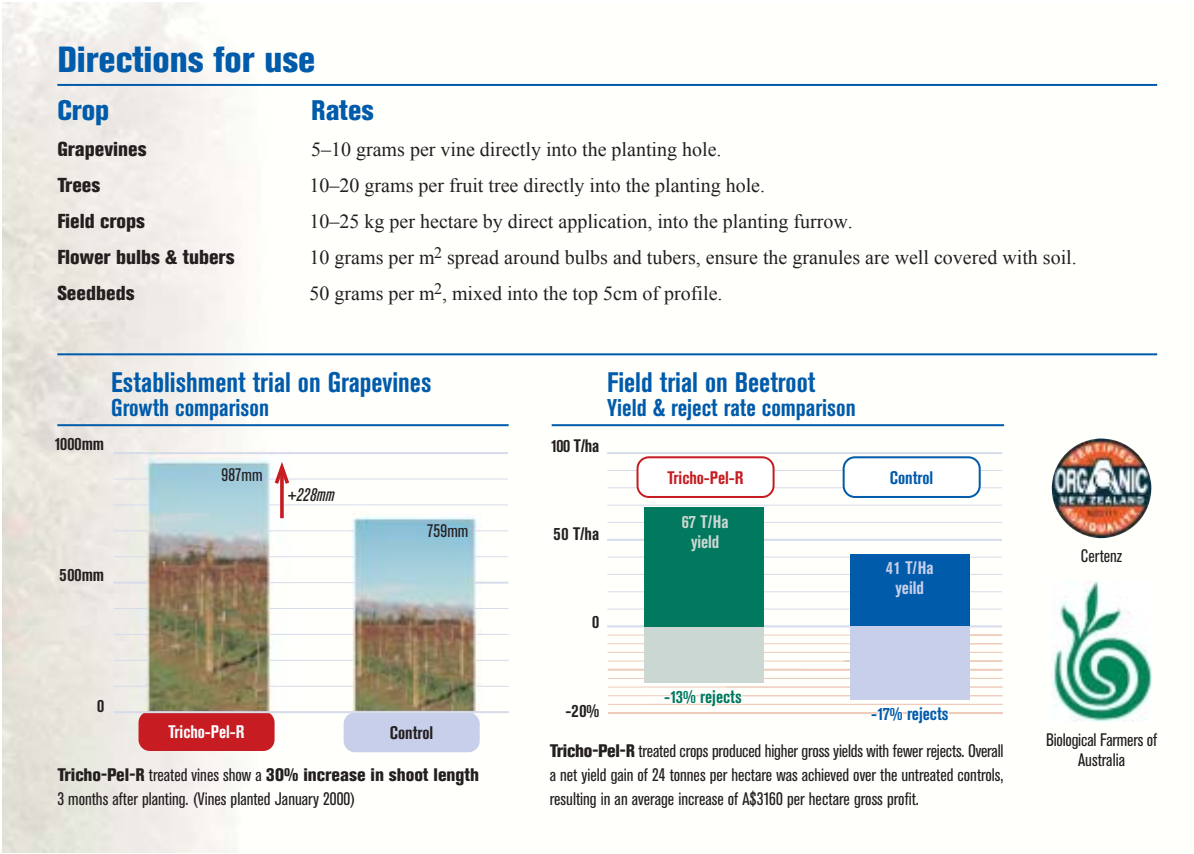
<style>
.page{position:relative;width:1194px;height:854px;background:#fff}
.page>*{position:absolute;margin:0;border:0;box-sizing:border-box;transform-origin:0 0}
.t1{font:800 condensed 36px "Akzidenz Grotesk BE";color:#005baa}
.t2{font:700 condensed 28px "Akzidenz Grotesk BE";color:#005baa}
.t3{font:800 condensed 28px "Akzidenz Grotesk BE";color:#005baa}
.t4{font:700 condensed 24px "Akzidenz Grotesk BE";color:#005baa}
.t5{font:20px "Times New Roman";color:#231f1f}
.t6{font:800 condensed 20px "Akzidenz Grotesk BE";color:#231f1f}
.t7{font:condensed 18px/24px "Akzidenz Grotesk BE";color:#231f1f;text-align:center}
.t8{font:700 condensed 18px "Akzidenz Grotesk BE";color:#231f1f}
.t9{font:700 condensed 18px "Akzidenz Grotesk BE";color:#005baa}
.t10{font:700 condensed 18px "Akzidenz Grotesk BE";letter-spacing:-.01em;color:#fff}
.t11{font:700 condensed 18px "Akzidenz Grotesk BE";letter-spacing:-.01em;color:#c61c22}
.t12{font:700 condensed 18px/20px "Akzidenz Grotesk BE";color:#c7cfea;text-align:center}
.t13{font:700 condensed 18px "Akzidenz Grotesk BE";color:#00795e}
.t14{font:700 condensed 18px/20px "Akzidenz Grotesk BE";color:#cbd7d2;text-align:center}
.t15{font:italic 500 condensed 18px "Akzidenz Grotesk BE";letter-spacing:.01em;color:#231f1f}
.s1{font-weight:800}
</style>
<div class="page">
<img style="left:2px;top:2px;width:1156px;height:850px">
<hr style="left:608px;top:712px;width:395px;height:2px;background:#efcbbc">
<hr style="left:57px;top:84px;width:1100px;height:2px;background:#005baa">
<img style="left:1052px;top:439px;width:100px;height:99px">
<img style="left:1052px;top:580px;width:100px;height:142px">
<hr style="left:57px;top:353px;width:1100px;height:2px;background:#005baa">
<div style="left:139px;top:711px;width:136px;height:40px;background:#c61c22;border-radius:11px"></div>
<div style="left:344px;top:713px;width:136px;height:39px;background:#c7cfea;border-radius:11px"></div>
<hr style="left:607px;top:452px;width:395px;height:2px;background:#d7dceb">
<hr style="left:607px;top:625px;width:395px;height:2px;background:#d7dceb">
<hr style="left:607px;top:539px;width:395px;height:2px;background:#d7dceb">
<hr style="left:474px;top:582px;width:34px;height:2px;background:#d7dceb">
<hr style="left:113px;top:582px;width:34px;height:2px;background:#d7dceb">
<hr style="left:114px;top:711px;width:395px;height:2px;background:#d7dceb">
<hr style="left:113px;top:452px;width:395px;height:2px;background:#d7dceb">
<hr style="left:475px;top:686px;width:34px;height:1px;background:#d7dceb">
<hr style="left:269px;top:686px;width:85px;height:1px;background:#d7dceb">
<hr style="left:114px;top:686px;width:35px;height:1px;background:#d7dceb">
<hr style="left:475px;top:660px;width:34px;height:1px;background:#d7dceb">
<hr style="left:269px;top:660px;width:85px;height:1px;background:#d7dceb">
<hr style="left:114px;top:660px;width:35px;height:1px;background:#d7dceb">
<hr style="left:475px;top:634px;width:34px;height:1px;background:#d7dceb">
<hr style="left:269px;top:634px;width:85px;height:1px;background:#d7dceb">
<hr style="left:114px;top:634px;width:35px;height:1px;background:#d7dceb">
<hr style="left:475px;top:608px;width:34px;height:1px;background:#d7dceb">
<hr style="left:269px;top:608px;width:85px;height:1px;background:#d7dceb">
<hr style="left:114px;top:608px;width:35px;height:1px;background:#d7dceb">
<hr style="left:269px;top:582px;width:85px;height:1px;background:#d7dceb">
<hr style="left:475px;top:556px;width:33px;height:1px;background:#d7dceb">
<hr style="left:269px;top:556px;width:85px;height:1px;background:#d7dceb">
<hr style="left:114px;top:556px;width:35px;height:1px;background:#d7dceb">
<hr style="left:475px;top:530px;width:33px;height:1px;background:#d7dceb">
<hr style="left:269px;top:530px;width:85px;height:1px;background:#d7dceb">
<hr style="left:114px;top:530px;width:35px;height:1px;background:#d7dceb">
<hr style="left:269px;top:504px;width:239px;height:1px;background:#d7dceb">
<hr style="left:114px;top:504px;width:35px;height:1px;background:#d7dceb">
<hr style="left:269px;top:479px;width:239px;height:1px;background:#d7dceb">
<hr style="left:113px;top:479px;width:36px;height:1px;background:#d7dceb">
<svg style="left:280px;top:486px;width:4px;height:32px"></svg>
<svg style="left:272px;top:456px;width:19px;height:30px"></svg>
<hr style="left:607px;top:470px;width:395px;height:1px;background:#d7dceb">
<hr style="left:607px;top:487px;width:395px;height:1px;background:#d7dceb">
<hr style="left:607px;top:505px;width:395px;height:1px;background:#d7dceb">
<hr style="left:607px;top:522px;width:395px;height:1px;background:#d7dceb">
<hr style="left:607px;top:557px;width:395px;height:1px;background:#d7dceb">
<hr style="left:607px;top:574px;width:395px;height:1px;background:#d7dceb">
<hr style="left:607px;top:591px;width:395px;height:1px;background:#d7dceb">
<hr style="left:607px;top:609px;width:395px;height:1px;background:#d7dceb">
<hr style="left:607px;top:635px;width:395px;height:1px;background:#efcbbc">
<hr style="left:608px;top:643px;width:394px;height:1px;background:#efcbbc">
<hr style="left:608px;top:652px;width:394px;height:1px;background:#efcbbc">
<hr style="left:608px;top:661px;width:394px;height:1px;background:#efcbbc">
<hr style="left:608px;top:669px;width:394px;height:2px;background:#efcbbc">
<hr style="left:608px;top:678px;width:395px;height:1px;background:#efcbbc">
<hr style="left:608px;top:687px;width:395px;height:1px;background:#efcbbc">
<hr style="left:608px;top:695px;width:395px;height:1px;background:#efcbbc">
<hr style="left:608px;top:704px;width:395px;height:1px;background:#efcbbc">
<div style="left:850px;top:554px;width:119px;height:72px;background:#005baa"></div>
<div style="left:850px;top:626px;width:119px;height:74px;background:#c7cfea"></div>
<svg style="left:871px;top:705px;width:79px;height:20px"></svg>
<div style="left:644px;top:626px;width:120px;height:57px;background:#cbd7d2"></div>
<svg style="left:664px;top:688px;width:79px;height:20px"></svg>
<div style="left:644px;top:508px;width:119px;height:119px;background:#00795e"></div>
<div style="left:637px;top:456px;width:138px;height:42px;background:#fff;border:2px solid #c61c22;border-radius:11px"></div>
<div style="left:843px;top:456px;width:138px;height:42px;background:#fff;border:2px solid #005baa;border-radius:11px"></div>
<hr style="left:552px;top:424px;width:452px;height:2px;background:#005baa">
<hr style="left:57px;top:424px;width:452px;height:2px;background:#005baa">
<h1 class="t1" style="left:57px;top:46px;width:259px">Directions for use</h1>
<h2 class="t3" style="left:57px;top:100px;width:53px">Crop</h2>
<h2 class="t3" style="left:311px;top:100px;width:64px">Rates</h2>
<p class="t6" style="left:57px;top:142px;width:91px">Grapevines</p>
<p class="t5" style="left:311px;top:138px;width:412px">5ñ10 grams per vine directly into the planting hole.</p>
<p class="t6" style="left:57px;top:178px;width:44px">Trees</p>
<p class="t5" style="left:310px;top:174px;width:457px">10ñ20 grams per fruit tree directly into the planting hole.</p>
<p class="t6" style="left:57px;top:214px;width:89px">Field crops</p>
<p class="t5" style="left:310px;top:210px;width:545px">10ñ25 kg per hectare by direct application, into the planting furrow.</p>
<p class="t6" style="left:57px;top:250px;width:179px">Flower bulbs &amp; tubers</p>
<p class="t5" style="left:310px;top:246px;width:769px">10 grams per m<sup>2</sup> spread around bulbs and tubers, ensure the granules are well covered with soil.</p>
<p class="t6" style="left:57px;top:286px;width:79px">Seedbeds</p>
<p class="t5" style="left:310px;top:282px;width:414px">50 grams per m<sup>2</sup>, mixed into the top 5cm of profile.</p>
<p class="t8" style="left:54px;top:438px;width:51px">1000mm</p>
<h2 class="t2" style="left:111px;top:372px;width:322px">Establishment trial on Grapevines</h2>
<h3 class="t4" style="left:111px;top:399px;width:159px">Growth comparison</h3>
<p class="t7" style="left:221px;top:465px;width:43px">987mm</p>
<p class="t15" style="left:288px;top:488px;width:48px">+228mm</p>
<p class="t7" style="left:427px;top:520px;width:43px">759mm</p>
<p class="t8" style="left:60px;top:569px;width:46px">500mm</p>
<p class="t8" style="left:97px;top:700px;width:9px">0</p>
<p class="t10" style="left:169px;top:725px;width:78px">Tricho-Pel-R</p>
<p class="t8" style="left:390px;top:726px;width:45px">Control</p>
<p class="t7" style="left:57px;top:764px;width:423px;text-align:left"><span class="s1">Tricho-Pel-R</span> treated vines show a <span class="s1">30% increase in shoot length<br></span>3 months after planting. (Vines planted January 2000)</p>
<p class="t8" style="left:551px;top:439px;width:50px">100 T/ha</p>
<h2 class="t2" style="left:607px;top:372px;width:210px">Field trial on Beetroot</h2>
<h3 class="t4" style="left:607px;top:399px;width:250px">Yield &amp; reject rate comparison</h3>
<p class="t11" style="left:668px;top:471px;width:78px">Tricho-Pel-R</p>
<p class="t9" style="left:890px;top:471px;width:45px">Control</p>
<p class="t8" style="left:553px;top:527px;width:47px">50 T/ha</p>
<p class="t8" style="left:592px;top:616px;width:9px">0</p>
<p class="t14" style="left:682px;top:513px;width:48px">67 T/Ha yield</p>
<p class="t12" style="left:886px;top:559px;width:49px">41 T/Ha yeild</p>
<p class="t13" style="left:664px;top:690px;width:79px">-13% rejects</p>
<p class="t8" style="left:566px;top:704px;width:35px">-20%</p>
<p class="t7" style="left:550px;top:740px;width:455px;text-align:justify"><span class="s1">Tricho-Pel-R</span> treated crops produced higher gross yields with fewer rejects. Overall a net yield gain of 24 tonnes per hectare was achieved over the untreated controls, resulting in an average increase of A$3160 per hectare gross profit.</p>
<p class="t9" style="left:871px;top:708px;width:79px">-17% rejects</p>
<p class="t7" style="left:1081px;top:545px;width:43px">Certenz</p>
<p class="t7" style="left:1046px;top:731px;width:113px;line-height:20px">Biological Farmers of<br>Australia</p>
</div>
